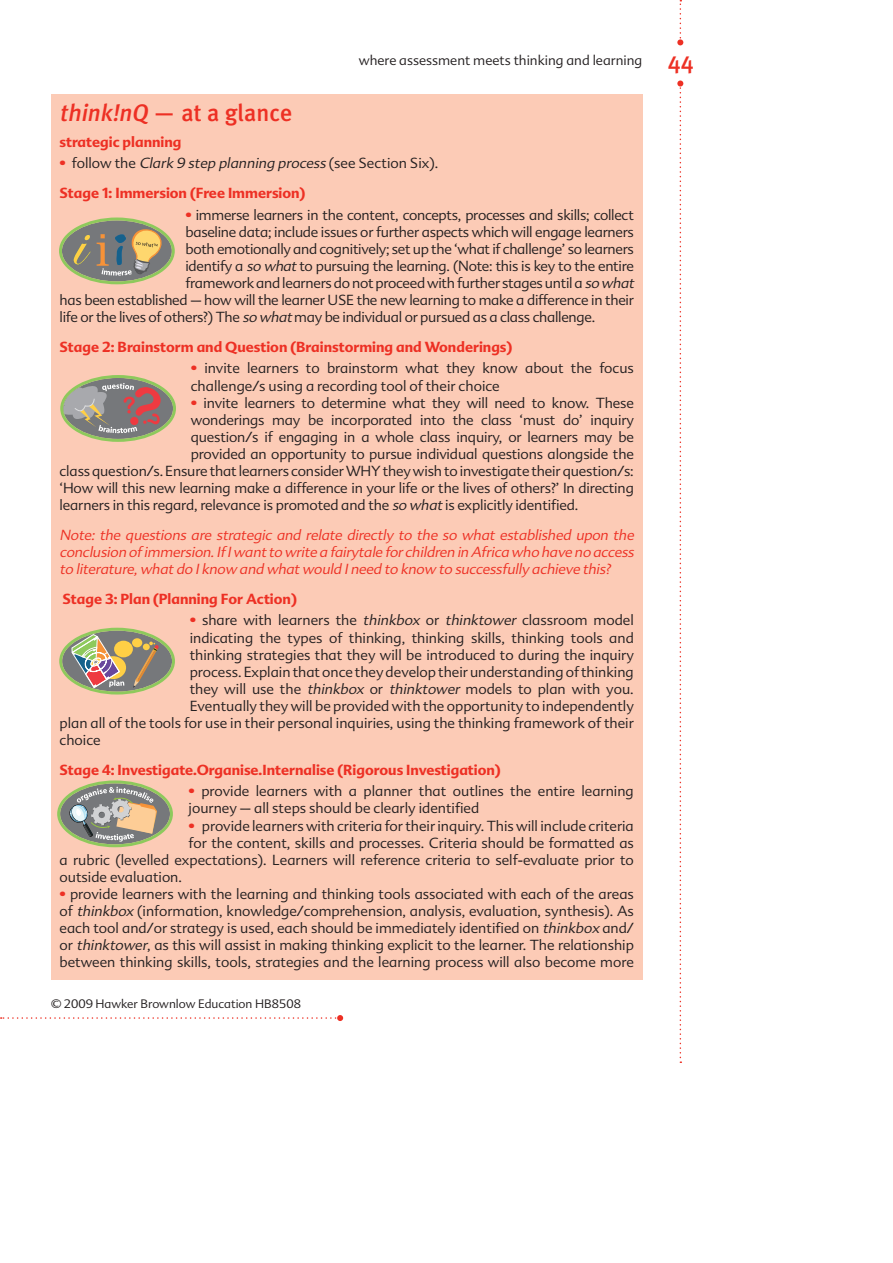
<style>
.page{position:relative;width:893px;height:1263px;background:#fff}
.page>*{position:absolute;margin:0;border:0;box-sizing:border-box;transform-origin:0 0}
.t1{font:500 24px "Meta Plus";color:#ed3024}
.t2{font:300 14.25px/17.1px "Advert";letter-spacing:-.01em;color:#231f20}
.t3{font:700 14.25px/29.8px "Advert";color:#ed3024}
.t4{font:italic 300 14.25px/17.1px "Advert";letter-spacing:-.01em;color:#ed3024;text-align:justify}
.t5{font:300 13.5px "Advert";color:#231f20}
.t6{font:300 12px "Advert";color:#231f20}
.s1{font-style:italic}
.s2{font-weight:300}
.s3{font-weight:300;color:#231f20}
.s4{font-weight:300;font-style:italic;color:#231f20}
.s5{color:#ed3024}
</style>
<div class="page">
<svg style="left:677px;top:0;width:6px;height:45px"></svg>
<svg style="left:677px;top:81px;width:6px;height:982px"></svg>
<svg style="left:1px;top:1015px;width:342px;height:6px"></svg>
<div style="left:51px;top:94px;width:591px;height:886px;background:#fccbb6"></div>
<svg style="left:59px;top:218px;width:116px;height:66px"></svg>
<svg style="left:60px;top:375px;width:116px;height:67px"></svg>
<svg style="left:59px;top:628px;width:116px;height:67px"></svg>
<svg style="left:57px;top:780px;width:116px;height:67px"></svg>
<p class="t5" style="left:359px;top:55px;width:285px">where assessment meets thinking and learning</p>
<h1 class="t1" style="left:60px;top:104px;width:234px"><span class="s1">think!nQ</span> — at a glance</h1>
<p class="t3" style="left:60px;top:128px;width:123px">strategic planning</p>
<p class="t3" style="left:60px;top:150px;width:380px"><span class="s2">•</span> <span class="s3">follow the</span> <span class="s4">Clark 9 step planning process</span> <span class="s3">(see Section Six).<br></span>Stage 1: Immersion (Free Immersion)</p>
<p class="t2" style="left:185px;top:207px;width:450px"><span class="s5">•</span> immerse learners in the content, concepts, processes and skills; collect</p>
<p class="t2" style="left:185px;top:224px;width:450px">baseline data; include issues or further aspects which will engage learners</p>
<p class="t2" style="left:185px;top:241px;width:450px">both emotionally and cognitively; set up the ‘what if challenge’ so learners</p>
<p class="t2" style="left:185px;top:259px;width:450px">identify a <span class="s1">so what</span>to pursuing the learning. (Note: this is key to the entire</p>
<p class="t2" style="left:185px;top:276px;width:452px">framework and learners do not proceed with further stages until a <span class="s1">so what</span></p>
<p class="t2" style="left:60px;top:293px;width:576px">has been established – how will the learner USE the new learning to make a difference in their</p>
<p class="t2" style="left:60px;top:310px;width:537px">life or the lives of others?) The <span class="s1">so what</span>may be individual or pursued as a class challenge.</p>
<p class="t3" style="left:60px;top:333px;width:454px">Stage 2: Brainstorm and Question (Brainstorming and Wonderings)</p>
<p class="t2" style="left:191px;top:361px;width:444px"><span class="s5">•</span> invite learners to brainstorm what they know about the focus challenge/s using a recording tool of their choice</p>
<p class="t2" style="left:191px;top:395px;width:444px"><span class="s5">•</span> invite learners to determine what they will need to know. These</p>
<p class="t2" style="left:191px;top:412px;width:444px">wonderings may be incorporated into the class ‘must do’ inquiry</p>
<p class="t2" style="left:191px;top:429px;width:444px">question/s if engaging in a whole class inquiry, or learners may be</p>
<p class="t2" style="left:191px;top:447px;width:444px">provided an opportunity to pursue individual questions alongside the</p>
<p class="t2" style="left:60px;top:464px;width:576px">class question/s. Ensure that learners consider WHY they wish to investigate their question/s:</p>
<p class="t2" style="left:60px;top:481px;width:576px">‘How will this new learning make a difference in your life or the lives of others?’ In directing</p>
<p class="t2" style="left:60px;top:498px;width:520px">learners in this regard, relevance is promoted and the <span class="s1">so what</span> is explicitly identified.</p>
<p class="t4" style="left:60px;top:528px;width:578px">Note: the questions are strategic and relate directly to the so what established upon the conclusion of immersion.If Iwant to write a fairytale for children in Africa who have no access to literature,what do Iknow and what would Ineed to know to successfully achieve this?</p>
<p class="t3" style="left:63px;top:585px;width:236px">Stage 3: Plan (Planning For Action)</p>
<p class="t2" style="left:190px;top:613px;width:445px"><span class="s5">•</span> share with learners the <span class="s1">thinkbox</span> or <span class="s1">thinktower</span> classroom model</p>
<p class="t2" style="left:190px;top:630px;width:445px">indicating the types of thinking, thinking skills, thinking tools and</p>
<p class="t2" style="left:190px;top:647px;width:445px">thinking strategies that they will be introduced to during the inquiry</p>
<p class="t2" style="left:190px;top:664px;width:445px">process. Explain that once they develop their understanding of thinking</p>
<p class="t2" style="left:190px;top:682px;width:445px">they will use the <span class="s1">thinkbox</span> or <span class="s1">thinktower</span> models to plan with you.</p>
<p class="t2" style="left:190px;top:699px;width:445px">Eventually they will be provided with the opportunity to independently</p>
<p class="t2" style="left:60px;top:716px;width:576px">plan all of the tools for use in their personal inquiries, using the thinking framework of their</p>
<p class="t2" style="left:60px;top:733px;width:42px">choice</p>
<p class="t3" style="left:60px;top:756px;width:442px">Stage 4: Investigate.Organise.Internalise (Rigorous Investigation)</p>
<p class="t2" style="left:189px;top:784px;width:447px"><span class="s5">•</span> provide learners with a planner that outlines the entire learning journey – all steps should be clearly identified</p>
<p class="t2" style="left:189px;top:818px;width:447px"><span class="s5">•</span> provide learners with criteria for their inquiry. This will include criteria</p>
<p class="t2" style="left:189px;top:835px;width:447px">for the content, skills and processes. Criteria should be formatted as</p>
<p class="t2" style="left:60px;top:852px;width:575px">a rubric (levelled expectations). Learners will reference criteria to self-evaluate prior to</p>
<p class="t2" style="left:60px;top:870px;width:124px">outside evaluation.</p>
<p class="t2" style="left:60px;top:887px;width:576px;text-align:justify"><span class="s5">•</span> provide learners with the learning and thinking tools associated with each of the areas of <span class="s1">thinkbox</span> (information, knowledge/comprehension, analysis, evaluation, synthesis). As each tool and/or strategy is used, each should be immediately identified on <span class="s1">thinkbox</span> and/ or <span class="s1">thinktower</span>, as this will assist in making thinking explicit to the learner. The relationship between thinking skills, tools, strategies and the learning process will also become more</p>
<p class="t6" style="left:51px;top:999px;width:251px">© 2009 Hawker Brownlow Education HB8508</p>
<h1 class="t1" style="left:668px;top:51px;width:28px">44</h1>
</div>
